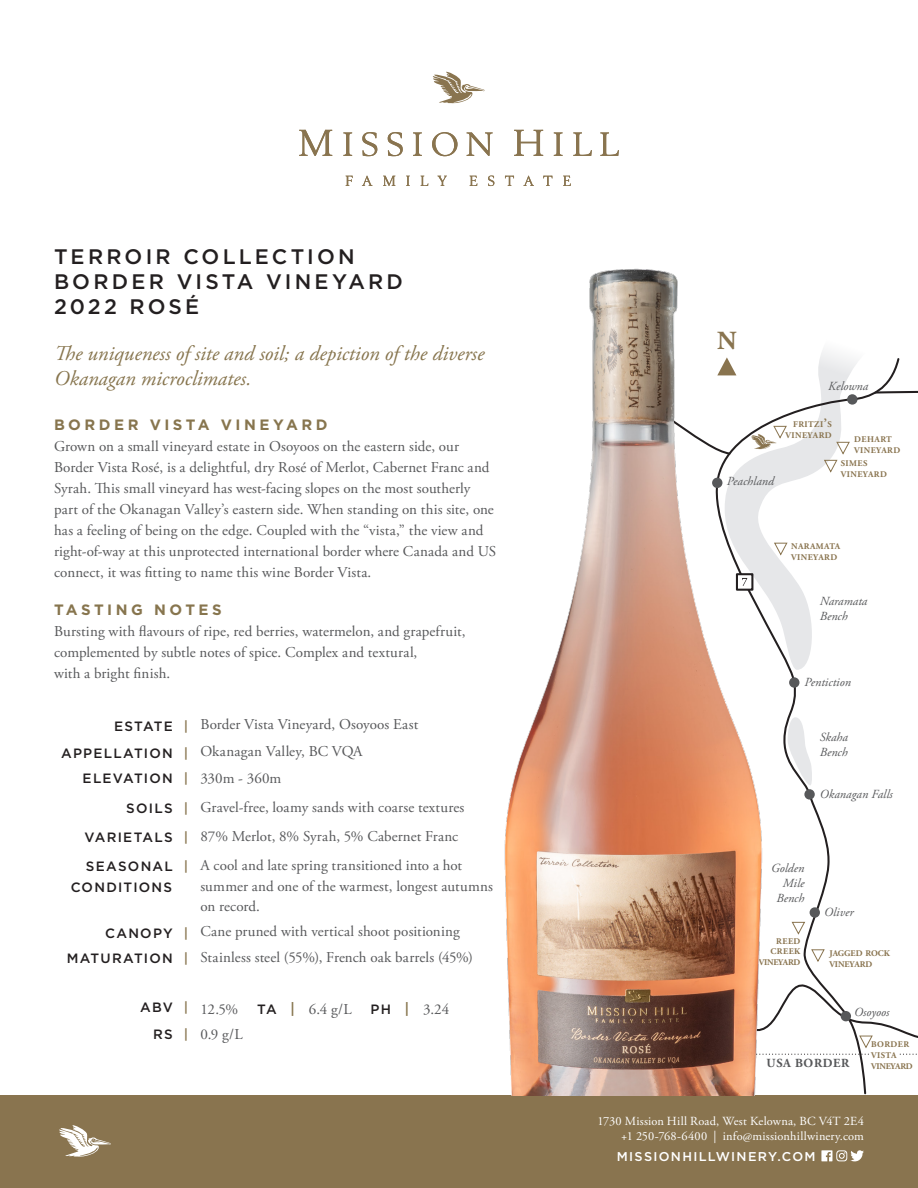
<style>
.page{position:relative;width:918px;height:1188px;background:#fff}
.page>*{position:absolute;margin:0;border:0;box-sizing:border-box;transform-origin:0 0}
.t1{font:700 26.1px "Adobe Garamond Pro";color:#89744f}
.Tier_Description{font:italic 21px/25.2px "Adobe Garamond Pro";color:#87754e}
.t2{font:500 21px "Gotham";letter-spacing:.15em;color:#231f20}
.Body_Copy{font:15px/21px "Adobe Garamond Pro";letter-spacing:.01em;color:#57585a}
.footer_web_address{font:15px "Adobe Garamond Pro";letter-spacing:.01em;color:#57585a}
.SUBHEAD{font:700 15px "Gotham";letter-spacing:.23em;color:#87754e}
.footer_web_address-2{font:500 13.5px "Gotham";letter-spacing:.09em;color:#231f20}
.Body_Copy-2{font:500 13.5px "Gotham";letter-spacing:.09em;color:#231f20}
.t3{font:500 12.75px "Gotham";letter-spacing:.1em;color:#fff}
.t4{font:italic 12.3px/14.9px "Adobe Garamond Pro";letter-spacing:.005em;color:#57585a}
.t5{font:12.3px/15px "Adobe Garamond Pro";letter-spacing:.015em;color:#fff;text-align:right}
.t6{font:700 12.3px "Adobe Garamond Pro";letter-spacing:.05em;color:#57585a}
.t7{font:700 8.7px/10.6px "Adobe Garamond Pro";letter-spacing:.05em;color:#89744f}
.t8{font:700 8.7px/10.6px "Adobe Garamond Pro";letter-spacing:.01em;color:#89744f;text-align:right}
.t9{font:700 8.7px/10.6px "Adobe Garamond Pro";color:#89744f}
.s1{color:#87754e}
.s2{font-family:"Gotham";font-weight:500;font-size:13.5px;color:#231f20}
.s3{font-family:"Gotham";font-weight:500;color:#87754e}
.s4{font-size:12.3px}
</style>
<div class="page">
<svg style="left:346px;top:176px;width:225px;height:10px"></svg>
<svg style="left:299px;top:130px;width:320px;height:26px"></svg>
<svg style="left:433px;top:71px;width:52px;height:33px"></svg>
<svg style="left:772px;top:473px;width:95px;height:622px"></svg>
<svg style="left:772px;top:772px;width:146px;height:272px"></svg>
<div style="left:789px;top:677px;width:10px;height:11px;background:#57585a;border-radius:50%"></div>
<div style="left:804px;top:789px;width:11px;height:11px;background:#57585a;border-radius:50%"></div>
<div style="left:810px;top:907px;width:10px;height:11px;background:#57585a;border-radius:50%"></div>
<svg style="left:787px;top:717px;width:26px;height:69px"></svg>
<div style="left:841px;top:1011px;width:10px;height:10px;background:#57585a;border-radius:50%"></div>
<svg style="left:772px;top:1054px;width:145px;height:1px"></svg>
<svg style="left:791px;top:922px;width:15px;height:13px"></svg>
<svg style="left:811px;top:949px;width:14px;height:13px"></svg>
<svg style="left:773px;top:542px;width:15px;height:14px"></svg>
<svg style="left:859px;top:1035px;width:14px;height:13px"></svg>
<svg style="left:772px;top:351px;width:146px;height:122px"></svg>
<div style="left:869px;top:1050px;width:29px;height:10px;background:#fff"></div>
<div style="left:0;top:1095px;width:918px;height:93px;background:#89744f"></div>
<svg style="left:821px;top:1150px;width:43px;height:11px"></svg>
<svg style="left:59px;top:1125px;width:52px;height:32px"></svg>
<img style="left:504px;top:268px;width:268px;height:827px">
<p class="t2" style="left:54px;top:245px;width:302px">TERROIR COLLECTION</p>
<p class="t2" style="left:54px;top:270px;width:351px">BORDER VISTA VINEYARD</p>
<p class="t2" style="left:54px;top:295px;width:147px">2022 ROSÉ</p>
<p class="Tier_Description" style="left:54px;top:341px;width:432px">The uniqueness of site and soil; a depiction of the diverse<br>Okanagan microclimates.</p>
<p class="SUBHEAD" style="left:54px;top:415px;width:275px">BORDER VISTA VINEYARD</p>
<p class="Body_Copy" style="left:54px;top:436px;width:444px">Grown on a small vineyard estate in Osoyoos on the eastern side, our Border Vista Rosé, is a delightful, dry Rosé of Merlot, Cabernet Franc and Syrah. This small vineyard has west-facing slopes on the most southerly part of the Okanagan Valley’s eastern side. When standing on this site, one has a feeling of being on the edge. Coupled with the “vista,” the view and right-of-way at this unprotected international border where Canada and US connect, it was fitting to name this wine Border Vista.</p>
<p class="SUBHEAD" style="left:54px;top:600px;width:169px">TASTING NOTES</p>
<p class="Body_Copy" style="left:54px;top:621px;width:413px">Bursting with flavours of ripe, red berries, watermelon, and grapefruit, complemented by subtle notes of spice. Complex and textural,</p>
<p class="Body_Copy" style="left:54px;top:663px;width:118px">with a bright finish.</p>
<p class="Body_Copy-2" style="left:114px;top:719px;width:76px">ESTATE <span class="s1">|</span></p>
<p class="Body_Copy" style="left:200px;top:714px;width:219px">Border Vista Vineyard, Osoyoos East</p>
<p class="footer_web_address-2" style="left:61px;top:746px;width:129px">APPELLATION <span class="s1">|</span></p>
<p class="footer_web_address" style="left:200px;top:742px;width:164px">Okanagan Valley, BC VQA</p>
<p class="footer_web_address-2" style="left:83px;top:771px;width:107px">ELEVATION <span class="s1">|</span></p>
<p class="footer_web_address" style="left:200px;top:769px;width:82px">330m - 360m</p>
<p class="footer_web_address-2" style="left:126px;top:800px;width:64px">SOILS <span class="s1">|</span></p>
<p class="footer_web_address" style="left:200px;top:798px;width:266px">Gravel-free, loamy sands with coarse textures</p>
<p class="footer_web_address-2" style="left:85px;top:829px;width:105px">VARIETALS <span class="s1">|</span></p>
<p class="Body_Copy" style="left:200px;top:827px;width:259px">87% Merlot, 8% Syrah, 5% Cabernet Franc</p>
<p class="footer_web_address-2" style="left:86px;top:859px;width:104px">SEASONAL <span class="s1">|</span></p>
<p class="footer_web_address-2" style="left:71px;top:880px;width:103px">CONDITIONS</p>
<p class="Body_Copy" style="left:200px;top:856px;width:294px;line-height:20.2px">A cool and late spring transitioned into a hot summer and one of the warmest, longest autumns on record.</p>
<p class="Body_Copy-2" style="left:105px;top:926px;width:85px">CANOPY <span class="s1">|</span></p>
<p class="Body_Copy" style="left:200px;top:921px;width:261px">Cane pruned with vertical shoot positioning</p>
<p class="Body_Copy-2" style="left:67px;top:950px;width:123px">MATURATION <span class="s1">|</span></p>
<p class="Body_Copy" style="left:200px;top:947px;width:274px">Stainless steel (55%), French oak barrels (45%)</p>
<p class="Body_Copy-2" style="left:140px;top:1000px;width:50px">ABV <span class="s1">|</span></p>
<p class="Body_Copy" style="left:200px;top:999px;width:39px">12.5%</p>
<p class="Body_Copy" style="left:257px;top:999px;width:194px"><span class="s2">TA</span> <span class="s3">|</span> 6.4 g/L <span class="s2">PH</span> <span class="s3">|</span> 3.24</p>
<p class="Body_Copy-2" style="left:153px;top:1027px;width:37px">RS <span class="s1">|</span></p>
<p class="Body_Copy" style="left:200px;top:1024px;width:44px">0.9 g/L</p>
<h1 class="t1" style="left:717px;top:326px;width:21px">N</h1>
<p class="t4" style="left:828px;top:379px;width:42px">Kelowna</p>
<p class="t4" style="left:727px;top:474px;width:49px">Peachland</p>
<p class="t7" style="left:786px;top:419px;width:48px;text-align:right">FRITZI<span class="s4">’</span>S<br>VINEYARD</p>
<p class="t7" style="left:854px;top:434px;width:48px">DEHART<br>VINEYARD</p>
<p class="t7" style="left:841px;top:459px;width:48px">SIMES<br>VINEYARD</p>
<p class="t7" style="left:791px;top:541px;width:51px">NARAMATA<br>VINEYARD</p>
<p class="t4" style="left:820px;top:594px;width:49px">Naramata<br>Bench</p>
<p class="t4" style="left:804px;top:675px;width:48px">Pentiction</p>
<p class="t4" style="left:820px;top:730px;width:30px">Skaha<br>Bench</p>
<p class="t4" style="left:820px;top:787px;width:74px">Okanagan Falls</p>
<p class="t4" style="left:771px;top:861px;width:35px;text-align:right">Golden<br>Mile<br>Bench</p>
<p class="t8" style="left:759px;top:936px;width:43px">REED<br>CREEK<br>VINEYARD</p>
<p class="t4" style="left:824px;top:905px;width:31px">Oliver</p>
<p class="t9" style="left:829px;top:948px;width:62px">JAGGED ROCK<br>VINEYARD</p>
<p class="t4" style="left:854px;top:1005px;width:37px">Osoyoos</p>
<p class="t6" style="left:767px;top:1056px;width:84px">USA BORDER</p>
<p class="t8" style="left:871px;top:1039px;width:43px;text-align:left">BORDER<br>VISTA<br>VINEYARD</p>
<p class="t5" style="left:598px;top:1114px;width:268px">1730 Mission Hill Road, West Kelowna, BC V4T 2E4 +1 250-768-6400 | info@missionhillwinery.com</p>
<p class="t3" style="left:617px;top:1150px;width:200px">MISSIONHILLWINERY.COM</p>
</div>
